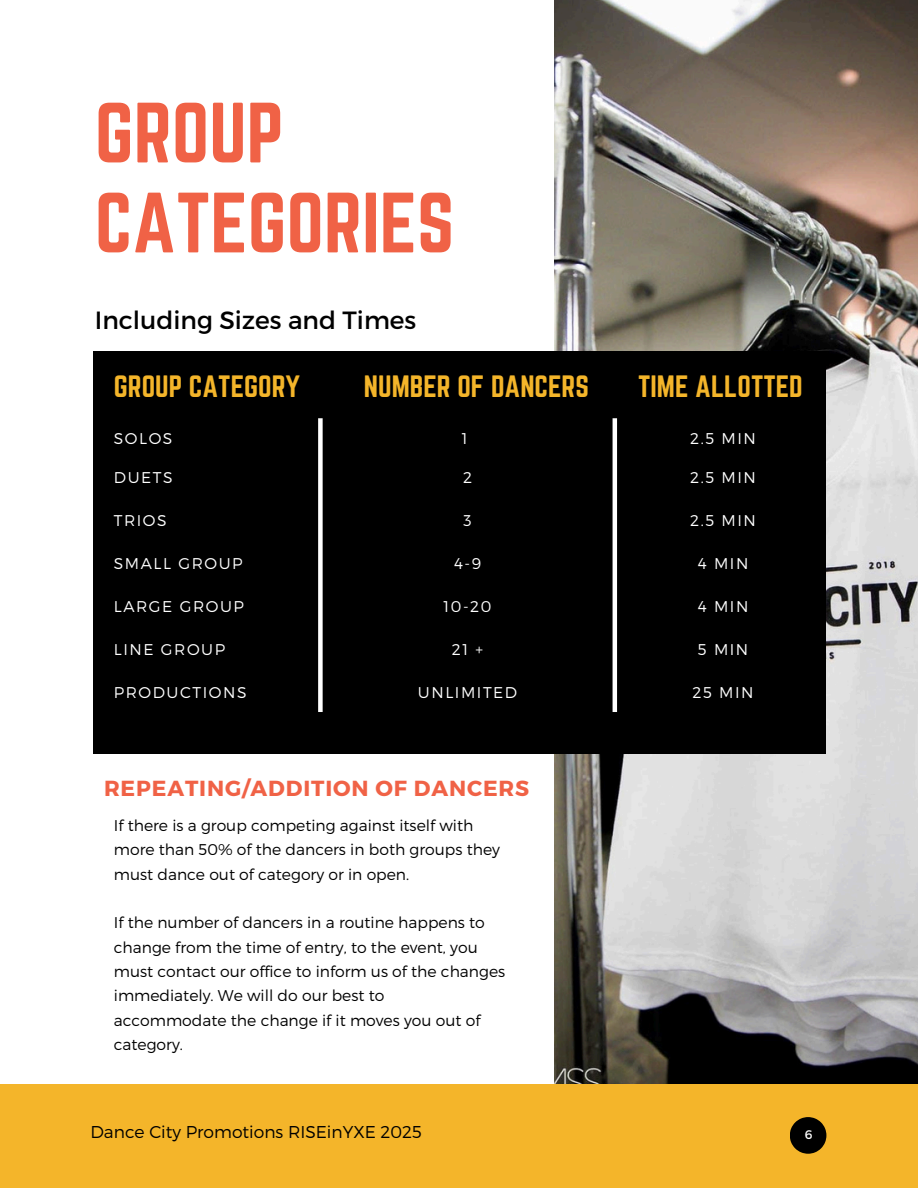
<style>
.page{position:relative;width:918px;height:1188px;background:#fff}
.page>*{position:absolute;margin:0;border:0;box-sizing:border-box;transform-origin:0 0}
.t1{font:74.7px/90px "Norwester";color:#f06246}
.t2{font:27px "Norwester";color:#f4b52a}
.t3{font:24.9px "Montserrat";color:#000}
.t4{font:700 21.75px "Montserrat";letter-spacing:.04em;color:#f06246}
.t5{font:300 17.1px "Montserrat";color:#000}
.t6{font:300 15.6px/24.3px "Montserrat";color:#000}
.t7{font:300 15.6px "Montserrat";letter-spacing:.1em;color:#fff}
.t8{font:12.45px "Montserrat";color:#fff}
</style>
<div class="page">
<img style="left:555px;top:0;width:363px;height:1085px">
<div style="left:94px;top:352px;width:732px;height:402px;background:#000"></div>
<div style="left:0;top:1085px;width:918px;height:103px;background:#f4b52a"></div>
<svg style="left:790px;top:1117px;width:36px;height:37px"></svg>
<div style="left:318px;top:418px;width:5px;height:294px;background:#fff"></div>
<hr style="left:613px;top:418px;width:4px;height:294px;background:#fff">
<p class="t1" style="left:95px;top:88px;width:361px">GROUP<br>CATEGORIES</p>
<h3 class="t3" style="left:95px;top:304px;width:323px">Including Sizes and Times</h3>
<h1 class="t2" style="left:114px;top:370px;width:188px">GROUP CATEGORY</h1>
<p class="t7" style="left:114px;top:428px;width:60px">SOLOS</p>
<h6 class="t7" style="left:114px;top:467px;width:60px">DUETS</h6>
<h6 class="t7" style="left:114px;top:510px;width:54px">TRIOS</h6>
<p class="t7" style="left:114px;top:553px;width:130px">SMALL GROUP</p>
<h6 class="t7" style="left:114px;top:596px;width:132px">LARGE GROUP</h6>
<h6 class="t7" style="left:114px;top:639px;width:113px">LINE GROUP</h6>
<h6 class="t7" style="left:114px;top:682px;width:134px">PRODUCTIONS</h6>
<h6 class="t2" style="left:364px;top:370px;width:226px">NUMBER OF DANCERS</h6>
<h6 class="t2" style="left:638px;top:370px;width:166px">TIME ALLOTTED</h6>
<h6 class="t7" style="left:462px;top:428px;width:7px">1</h6>
<h6 class="t7" style="left:463px;top:467px;width:11px">2</h6>
<h6 class="t7" style="left:464px;top:510px;width:10px">3</h6>
<h6 class="t7" style="left:454px;top:553px;width:29px">4-9</h6>
<h6 class="t7" style="left:444px;top:596px;width:49px">10-20</h6>
<h6 class="t7" style="left:452px;top:639px;width:33px">21 +</h6>
<h6 class="t7" style="left:418px;top:682px;width:101px">UNLIMITED</h6>
<h6 class="t7" style="left:690px;top:428px;width:67px">2.5 MIN</h6>
<h6 class="t7" style="left:690px;top:467px;width:67px">2.5 MIN</h6>
<h6 class="t7" style="left:690px;top:510px;width:67px">2.5 MIN</h6>
<h4 class="t7" style="left:698px;top:553px;width:52px">4 MIN</h4>
<p class="t7" style="left:698px;top:596px;width:52px">4 MIN</p>
<p class="t7" style="left:698px;top:639px;width:52px">5 MIN</p>
<p class="t7" style="left:693px;top:682px;width:63px">25 MIN</p>
<p class="t4" style="left:104px;top:774px;width:427px">REPEATING/ADDITION OF DANCERS</p>
<h2 class="t6" style="left:114px;top:813px;width:388px">If there is a group competing against itself with more than 50% of the dancers in both groups they must dance out of category or in open.</h2>
<h2 class="t6" style="left:114px;top:910px;width:373px">If the number of dancers in a routine happens to change from the time of entry, to the event, you</h2>
<h2 class="t6" style="left:114px;top:959px;width:393px">must contact our office to inform us of the changes immediately. We will do our best to</h2>
<h6 class="t6" style="left:114px;top:1007px;width:368px">accommodate the change if it moves you out of category.</h6>
<p class="t5" style="left:90px;top:1121px;width:333px">Dance City Promotions RISEinYXE 2025</p>
<p class="t8" style="left:805px;top:1126px;width:9px">6</p>
</div>
